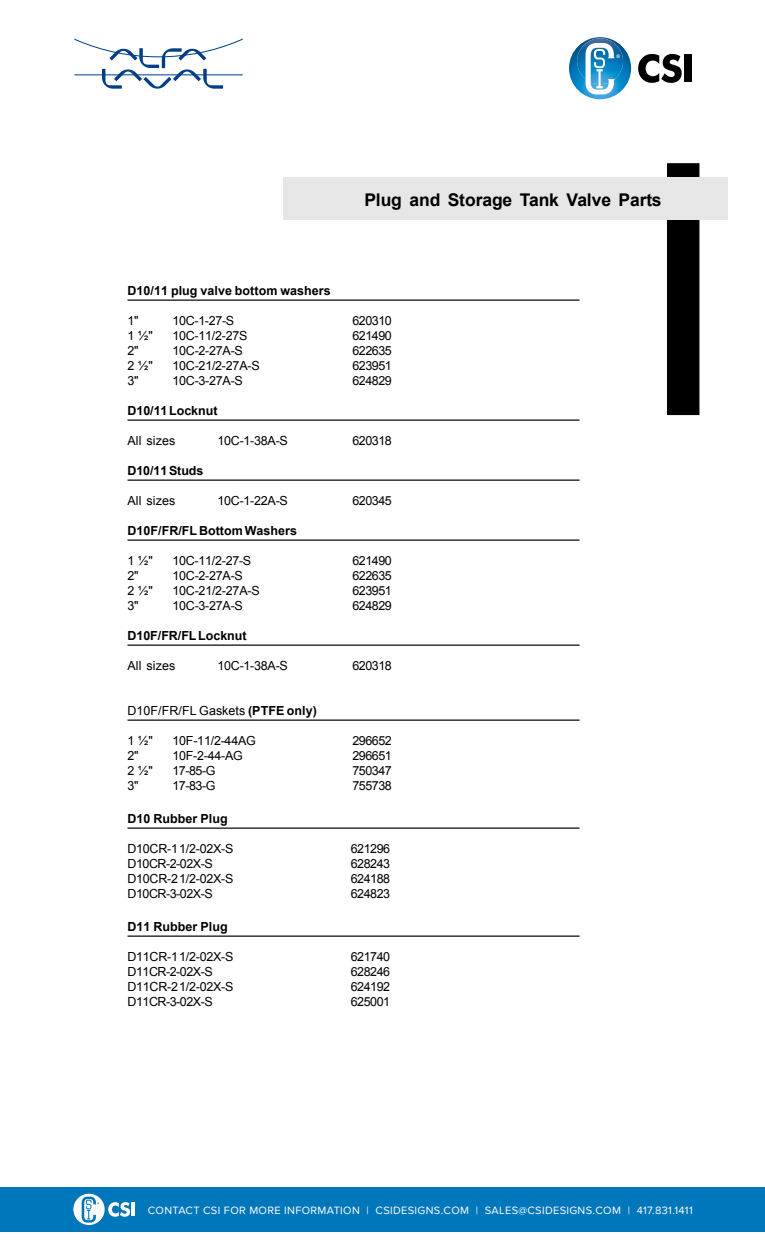
<style>
.page{position:relative;width:765px;height:1260px;background:#fff}
.page>*{position:absolute;margin:0;border:0;box-sizing:border-box;transform-origin:0 0}
.t1{font:700 17.5px "Arial";letter-spacing:-.005em;color:#000}
.t2{font:12.5px "Arial";letter-spacing:-.02em;color:#000}
.t3{font:700 12.5px "Arial";letter-spacing:.005em;color:#000}
.t4{font:12.5px "Arial";letter-spacing:.005em;color:#000}
.t5{font:11px "Proxima Nova";letter-spacing:.03em;color:#fff}
.s1{font-weight:700}
</style>
<div class="page">
<svg style="left:74px;top:39px;width:169px;height:50px"></svg>
<div style="left:0;top:1187px;width:765px;height:45px;background:#0076bb"></div>
<svg style="left:73px;top:1194px;width:57px;height:31px"></svg>
<hr style="left:131px;top:1203px;width:4px;height:13px;background:#fff">
<svg style="left:569px;top:37px;width:62px;height:62px"></svg>
<svg style="left:638px;top:54px;width:44px;height:29px"></svg>
<div style="left:684px;top:55px;width:8px;height:27px;background:#000"></div>
<div style="left:668px;top:164px;width:31px;height:251px;background:#000"></div>
<div style="left:667px;top:163px;width:32px;height:252px;border:1px solid #000"></div>
<div style="left:283px;top:178px;width:445px;height:42px;background:#e6e6e6"></div>
<hr style="left:128px;top:300px;width:452px;height:1px;background:#000">
<hr style="left:128px;top:420px;width:452px;height:1px;background:#000">
<hr style="left:128px;top:480px;width:452px;height:1px;background:#000">
<hr style="left:128px;top:540px;width:452px;height:1px;background:#000">
<hr style="left:128px;top:645px;width:452px;height:1px;background:#000">
<hr style="left:128px;top:720px;width:452px;height:1px;background:#000">
<hr style="left:128px;top:828px;width:452px;height:1px;background:#000">
<hr style="left:128px;top:936px;width:452px;height:1px;background:#000">
<h1 class="t1" style="left:364px;top:188px;width:299px">Plug and Storage Tank Valve Parts</h1>
<p class="t3" style="left:128px;top:282px;width:205px">D10/11 plug valve bottom washers</p>
<p class="t2" style="left:128px;top:313px;width:13px">1"</p>
<p class="t2" style="left:172px;top:313px;width:63px">10C-1-27-S</p>
<p class="t2" style="left:352px;top:313px;width:41px">620310</p>
<p class="t2" style="left:128px;top:328px;width:27px">1 ½"</p>
<p class="t2" style="left:172px;top:328px;width:77px">10C-11/2-27S</p>
<p class="t2" style="left:352px;top:328px;width:41px">621490</p>
<p class="t2" style="left:128px;top:343px;width:13px">2"</p>
<p class="t2" style="left:172px;top:343px;width:72px">10C-2-27A-S</p>
<p class="t2" style="left:352px;top:343px;width:41px">622635</p>
<p class="t2" style="left:128px;top:358px;width:27px">2 ½"</p>
<p class="t2" style="left:172px;top:358px;width:89px">10C-21/2-27A-S</p>
<p class="t2" style="left:352px;top:358px;width:41px">623951</p>
<p class="t2" style="left:128px;top:373px;width:13px">3"</p>
<p class="t2" style="left:172px;top:373px;width:72px">10C-3-27A-S</p>
<p class="t2" style="left:352px;top:373px;width:41px">624829</p>
<p class="t3" style="left:128px;top:402px;width:92px">D10/11Locknut</p>
<p class="t4" style="left:128px;top:433px;width:49px">All sizes</p>
<p class="t2" style="left:218px;top:433px;width:72px">10C-1-38A-S</p>
<p class="t2" style="left:352px;top:433px;width:41px">620318</p>
<p class="t3" style="left:128px;top:462px;width:77px">D10/11Studs</p>
<p class="t4" style="left:128px;top:493px;width:49px">All sizes</p>
<p class="t2" style="left:218px;top:493px;width:72px">10C-1-22A-S</p>
<p class="t2" style="left:352px;top:493px;width:41px">620345</p>
<p class="t3" style="left:128px;top:522px;width:171px">D10F/FR/FL Bottom Washers</p>
<p class="t2" style="left:128px;top:553px;width:27px">1 ½"</p>
<p class="t2" style="left:172px;top:553px;width:80px">10C-11/2-27-S</p>
<p class="t2" style="left:352px;top:553px;width:41px">621490</p>
<p class="t2" style="left:128px;top:568px;width:13px">2"</p>
<p class="t2" style="left:172px;top:568px;width:72px">10C-2-27A-S</p>
<p class="t2" style="left:352px;top:568px;width:41px">622635</p>
<p class="t2" style="left:128px;top:583px;width:27px">2 ½"</p>
<p class="t2" style="left:172px;top:583px;width:89px">10C-21/2-27A-S</p>
<p class="t2" style="left:352px;top:583px;width:41px">623951</p>
<p class="t2" style="left:128px;top:598px;width:13px">3"</p>
<p class="t2" style="left:172px;top:598px;width:72px">10C-3-27A-S</p>
<p class="t2" style="left:352px;top:598px;width:41px">624829</p>
<p class="t3" style="left:128px;top:627px;width:121px">D10F/FR/FLLocknut</p>
<p class="t4" style="left:128px;top:658px;width:49px">All sizes</p>
<p class="t2" style="left:218px;top:658px;width:72px">10C-1-38A-S</p>
<p class="t2" style="left:352px;top:658px;width:41px">620318</p>
<p class="t4" style="left:128px;top:703px;width:191px">D10F/FR/FL Gaskets <span class="s1">(PTFE only)</span></p>
<p class="t2" style="left:128px;top:733px;width:27px">1 ½"</p>
<p class="t2" style="left:172px;top:733px;width:85px">10F-11/2-44AG</p>
<p class="t2" style="left:353px;top:733px;width:41px">296652</p>
<p class="t2" style="left:128px;top:748px;width:13px">2"</p>
<p class="t2" style="left:173px;top:748px;width:72px">10F-2-44-AG</p>
<p class="t2" style="left:353px;top:748px;width:41px">296651</p>
<p class="t2" style="left:173px;top:763px;width:45px">G-58-71</p>
<p class="t2" style="left:128px;top:763px;width:27px">½2 "</p>
<p class="t2" style="left:352px;top:763px;width:41px">743057</p>
<p class="t2" style="left:172px;top:778px;width:45px">G-38-71</p>
<p class="t2" style="left:127px;top:778px;width:13px">"3</p>
<p class="t2" style="left:352px;top:778px;width:41px">837557</p>
<p class="t3" style="left:128px;top:810px;width:102px">D10 Rubber Plug</p>
<p class="t2" style="left:128px;top:841px;width:107px">D10CR-1 1/2-02X-S</p>
<p class="t2" style="left:351px;top:841px;width:41px">621296</p>
<p class="t2" style="left:128px;top:856px;width:87px">D C01 R X20-2- S-</p>
<p class="t2" style="left:351px;top:856px;width:41px">342826</p>
<p class="t2" style="left:127px;top:871px;width:107px">D10CR-2 1/2-02X-S</p>
<p class="t2" style="left:351px;top:871px;width:41px">624188</p>
<p class="t2" style="left:128px;top:886px;width:87px">D C01 R X20-3- S-</p>
<p class="t2" style="left:351px;top:886px;width:41px">328426</p>
<p class="t3" style="left:128px;top:918px;width:102px">D11 Rubber Plug</p>
<p class="t2" style="left:128px;top:949px;width:107px">D11CR-1 1/2-02X-S</p>
<p class="t2" style="left:351px;top:949px;width:41px">621740</p>
<p class="t2" style="left:128px;top:964px;width:87px">D C11 R X20-2- S-</p>
<p class="t2" style="left:351px;top:964px;width:41px">642826</p>
<p class="t2" style="left:127px;top:979px;width:107px">D11CR-2 1/2-02X-S</p>
<p class="t2" style="left:351px;top:979px;width:41px">624192</p>
<p class="t2" style="left:128px;top:994px;width:87px">D C11 R X20-3- S-</p>
<p class="t2" style="left:351px;top:994px;width:41px">100526</p>
<p class="t5" style="left:148px;top:1204px;width:546px">CONTACT CSI FOR MORE INFORMATION | CSIDESIGNS.COM | SALES@CSIDESIGNS.COM | 417.831.1411</p>
</div>
